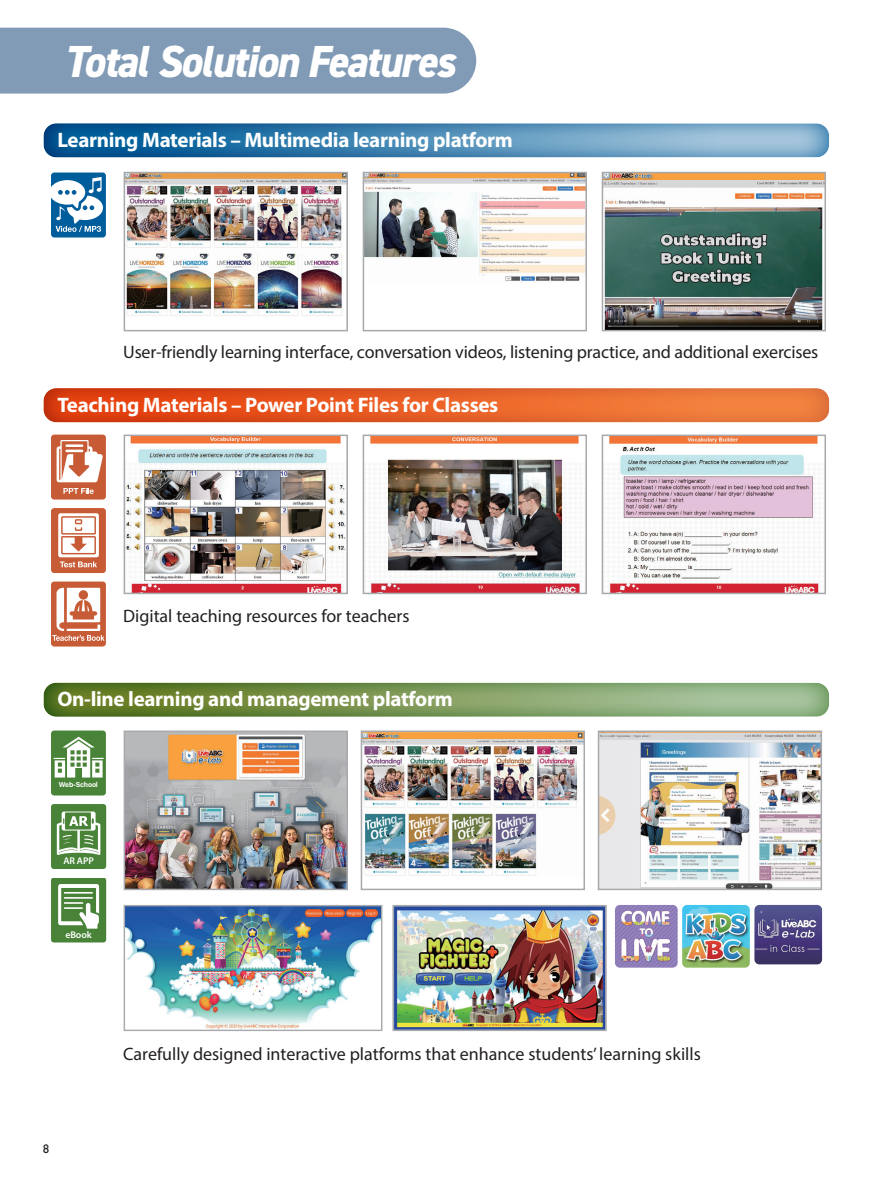
<style>
.page{position:relative;width:893px;height:1191px;background:#fff}
.page>*{position:absolute;margin:0;border:0;box-sizing:border-box;transform-origin:0 0}
.t1{font:italic 800 45px "DIN2014";letter-spacing:-.03em;color:#fff;scale:.95 1}
.t2{font:700 21px "Myriad Pro";letter-spacing:-.015em;color:#fff}
.t3{font:18px "Myriad Pro";letter-spacing:-.005em;color:#231f20}
.t4{font:500 12.75px "Futura PT";color:#231f20}
.t5{font:600 9.75px "Myriad Pro";letter-spacing:-.01em;color:#fff}
.t6{font:7.2px "Acumin Variable Concept";letter-spacing:-.025em;color:#fff}
</style>
<div class="page">
<div style="left:51px;top:172px;width:55px;height:65px;background:#005d9c;border-radius:3px"></div>
<svg style="left:51px;top:177px;width:52px;height:55px"></svg>
<img style="left:127px;top:175px;width:218px;height:141px">
<div style="left:124px;top:172px;width:224px;height:159px;border:2px solid #a8a9ad"></div>
<img style="left:366px;top:175px;width:218px;height:106px">
<div style="left:363px;top:172px;width:224px;height:159px;border:2px solid #a8a9ad"></div>
<img style="left:605px;top:175px;width:218px;height:153px">
<div style="left:602px;top:172px;width:224px;height:159px;border:2px solid #a8a9ad"></div>
<img style="left:127px;top:437px;width:218px;height:154px">
<div style="left:124px;top:434px;width:224px;height:160px;border:2px solid #a8a9ad"></div>
<img style="left:368px;top:437px;width:214px;height:154px">
<div style="left:363px;top:434px;width:224px;height:160px;border:2px solid #a8a9ad"></div>
<img style="left:607px;top:437px;width:214px;height:154px">
<div style="left:602px;top:434px;width:224px;height:160px;border:2px solid #a8a9ad"></div>
<div style="left:51px;top:581px;width:55px;height:65px;background:#c75b35;border-radius:3px"></div>
<svg style="left:52px;top:588px;width:53px;height:53px"></svg>
<div style="left:51px;top:434px;width:55px;height:65px;background:#c75b35;border-radius:3px"></div>
<svg style="left:63px;top:488px;width:31px;height:6px"></svg>
<svg style="left:57px;top:440px;width:46px;height:42px"></svg>
<div style="left:51px;top:508px;width:55px;height:65px;background:#c75b35;border-radius:3px"></div>
<svg style="left:58px;top:513px;width:41px;height:54px"></svg>
<img style="left:126px;top:907px;width:254px;height:122px">
<div style="left:124px;top:905px;width:258px;height:126px;border:1px solid #a8a9ad"></div>
<img style="left:615px;top:905px;width:63px;height:62px">
<img style="left:682px;top:905px;width:68px;height:62px">
<img style="left:754px;top:905px;width:68px;height:59px">
<img style="left:395px;top:908px;width:209px;height:120px">
<div style="left:392px;top:905px;width:215px;height:126px;border:2px solid #a8a9ad"></div>
<img style="left:127px;top:733px;width:218px;height:154px">
<div style="left:124px;top:730px;width:224px;height:160px;border:2px solid #a8a9ad"></div>
<img style="left:364px;top:733px;width:218px;height:142px">
<div style="left:361px;top:730px;width:224px;height:160px;border:2px solid #a8a9ad"></div>
<img style="left:601px;top:733px;width:218px;height:154px">
<div style="left:598px;top:730px;width:224px;height:160px;border:2px solid #a8a9ad"></div>
<div style="left:51px;top:730px;width:55px;height:65px;background:#488337;border-radius:3px"></div>
<svg style="left:54px;top:736px;width:50px;height:41px"></svg>
<svg style="left:51px;top:804px;width:55px;height:65px;background:#6d9c5f"></svg>
<svg style="left:51px;top:878px;width:55px;height:64px"></svg>
<div style="left:0;top:28px;width:476px;height:66px;background:#819bb6"></div>
<div style="left:42px;top:681px;width:787px;height:35px;background:#c75b35;opacity:.65"></div>
<svg style="left:43px;top:388px;width:786px;height:34px;background:#e56029"></svg>
<div style="left:42px;top:122px;width:787px;height:35px;background:#c75b35;opacity:.8"></div>
<h1 class="t1" style="left:64px;top:31px;width:414px">Total Solution Features</h1>
<p class="t2" style="left:57px;top:126px;width:457px">Learning Materials – Multimedia learning platform</p>
<p class="t3" style="left:123px;top:340px;width:696px">User-friendly learning interface, conversation videos, listening practice, and additional exercises</p>
<p class="t2" style="left:57px;top:391px;width:442px">Teaching Materials – Power Point Files for Classes</p>
<p class="t3" style="left:123px;top:605px;width:288px">Digital teaching resources for teachers</p>
<p class="t2" style="left:57px;top:685px;width:397px">On-line learning and management platform</p>
<p class="t6" style="left:59px;top:779px;width:40px">Web-School</p>
<p class="t5" style="left:63px;top:855px;width:32px">AR APP</p>
<p class="t5" style="left:65px;top:928px;width:28px">eBook</p>
<p class="t4" style="left:43px;top:1140px;width:9px">8</p>
<p class="t3" style="left:123px;top:1042px;width:579px">Carefully designed interactive platforms that enhance students’ learning skills</p>
</div>
